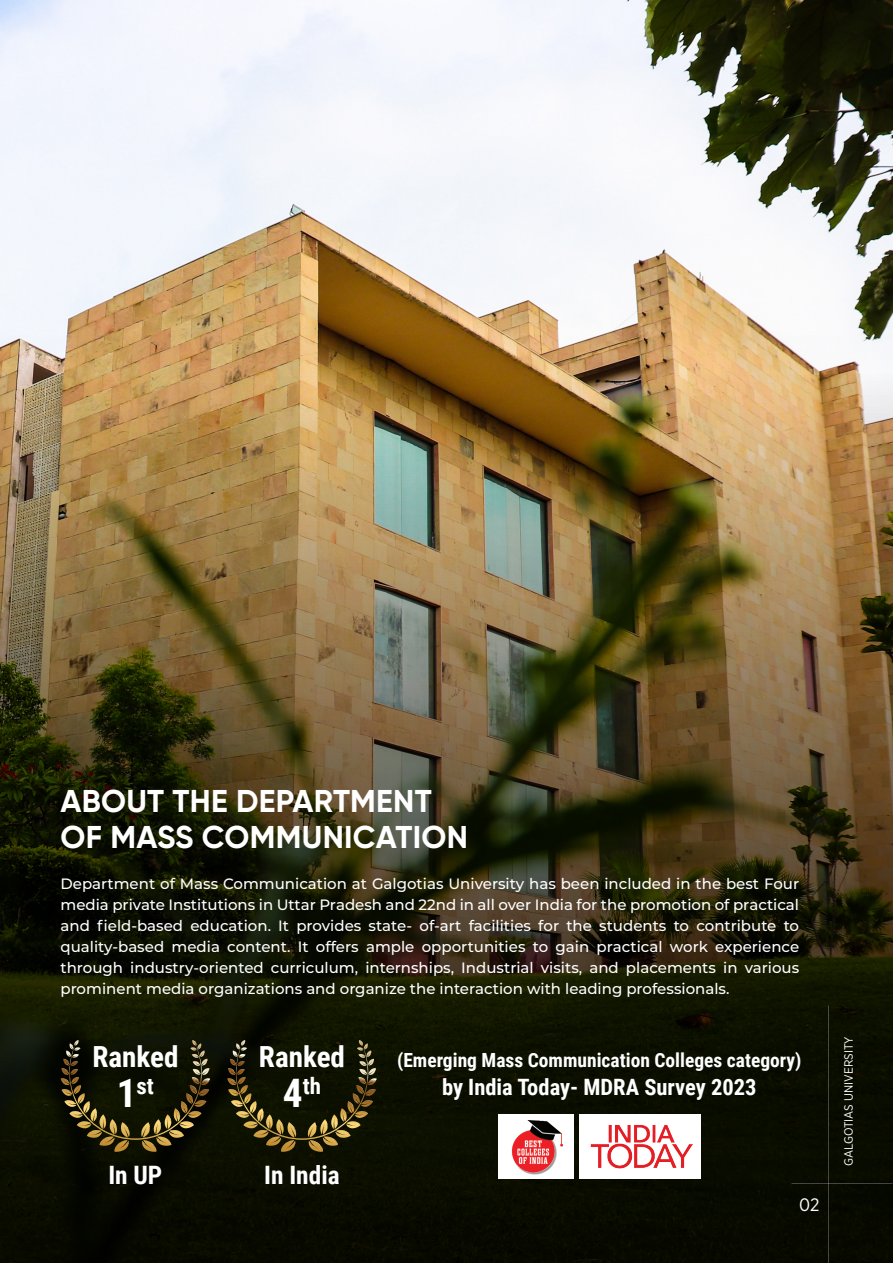
<style>
.page{position:relative;width:893px;height:1263px;background:#fff}
.page>*{position:absolute;margin:0;border:0;box-sizing:border-box;transform-origin:0 0}
.t1{font:700 31.5px/36px "Gilroy";letter-spacing:.01em;color:#fff}
.t2{font:700 29.1px "Roboto Condensed";color:#fff}
.t3{font:700 25.35px "Roboto Condensed";color:#fff}
.t4{font:700 22.95px "Roboto Condensed";color:#fff}
.t5{font:700 22.5px "Roboto Condensed";color:#fff}
.t6{font:700 19.5px "Roboto Condensed";color:#fff}
.t7{font:18px "Gotham Narrow";color:#fff}
.t8{font:500 15px/21px "Montserrat";color:#fff;text-align:justify}
.t9{font:12px "Gotham Narrow";color:#fff}
.s1{font-size:39.3px}
</style>
<div class="page">
<img style="left:0;top:0;width:893px;height:335px">
<img style="left:0;top:335px;width:893px;height:928px">
<svg style="left:61px;top:1040px;width:149px;height:112px"></svg>
<svg style="left:227px;top:1040px;width:150px;height:112px"></svg>
<div style="left:498px;top:1114px;width:76px;height:65px;background:#fff"></div>
<div style="left:580px;top:1114px;width:121px;height:65px;background:#fff"></div>
<img style="left:512px;top:1120px;width:50px;height:54px">
<img style="left:590px;top:1125px;width:102px;height:44px">
<h1 class="t1" style="left:61px;top:783px;width:409px">ABOUT THE DEPARTMENT<br>OF MASS COMMUNICATION</h1>
<p class="t8" style="left:60px;top:872px;width:740px">Department of Mass Communication at Galgotias University has been included in the best Four media private Institutions in Uttar Pradesh and 22nd in all over India for the promotion of practical and field-based education. It provides state- of-art facilities for the students to contribute to quality-based media content. It offers ample opportunities to gain practical work experience through industry-oriented curriculum, internships, Industrial visits, and placements in various prominent media organizations and organize the interaction with leading professionals.</p>
<h2 class="t2" style="left:92px;top:1036px;width:88px">Ranked</h2>
<h3 class="t4" style="left:117px;top:1070px;width:39px"><span class="s1">1</span>st</h3>
<h3 class="t3" style="left:108px;top:1157px;width:56px">In UP</h3>
<h2 class="t2" style="left:259px;top:1036px;width:88px">Ranked</h2>
<h3 class="t4" style="left:283px;top:1070px;width:40px"><span class="s1">4</span>th</h3>
<h3 class="t3" style="left:264px;top:1157px;width:77px">In India</h3>
<h3 class="t6" style="left:397px;top:1046px;width:406px">(Emerging Mass Communication Colleges category)</h3>
<h3 class="t5" style="left:442px;top:1071px;width:316px">by India Today- MDRA Survey 2023</h3>
<p class="t7" style="left:799px;top:1193px;width:22px">02</p>
<p class="t9" style="left:841px;top:1166px;width:131px;rotate:-90deg">GALGOTIAS UNIVERSITY</p>
</div>
